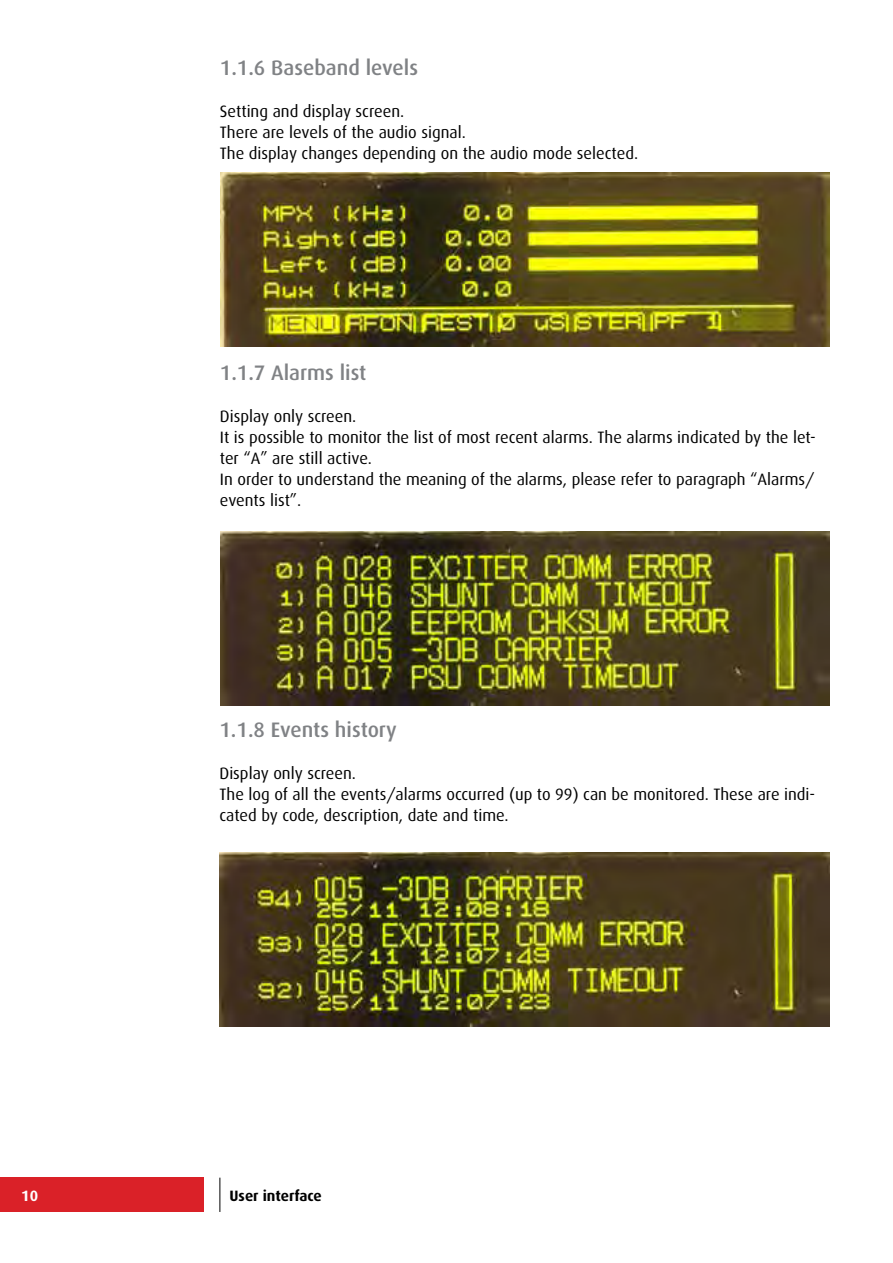
<style>
.page{position:relative;width:893px;height:1263px;background:#fff}
.page>*{position:absolute;margin:0;border:0;box-sizing:border-box;transform-origin:0 0}
.t1{font:500 21px "Dax";color:#808285}
.t2{font:16.5px/21px "Dax";color:#000}
.t3{font:700 15px "Dax";color:#000}
.t4{font:700 15px "Dax";color:#fff}
</style>
<div class="page">
<div style="left:0;top:1178px;width:203px;height:34px;background:#da2128"></div>
<hr style="left:220px;top:1178px;width:1px;height:34px;background:#000">
<img style="left:220px;top:852px;width:609px;height:174px">
<img style="left:221px;top:531px;width:609px;height:174px">
<img style="left:221px;top:172px;width:609px;height:174px">
<p class="t1" style="left:220px;top:56px;width:200px">1.1.6 Baseband levels</p>
<p class="t2" style="left:220px;top:101px;width:420px">Setting and display screen.<br>There are levels of the audio signal.<br>The display changes depending on the audio mode selected.</p>
<p class="t1" style="left:220px;top:360px;width:148px">1.1.7 Alarms list</p>
<p class="t2" style="left:220px;top:405px;width:597px">Display only screen.<br>It is possible to monitor the list of most recent alarms. The alarms indicated by the let&shy;ter “A” are still active.<br>In order to understand the meaning of the alarms, please refer to paragraph “Alarms/ events list”.</p>
<p class="t1" style="left:220px;top:717px;width:179px">1.1.8 Events history</p>
<p class="t2" style="left:220px;top:762px;width:597px">Display only screen.<br>The log of all the events/alarms occurred (up to 99) can be monitored. These are indi&shy;cated by code, description, date and time.</p>
<p class="t4" style="left:21px;top:1187px;width:18px">10</p>
<p class="t3" style="left:230px;top:1187px;width:94px">User interface</p>
</div>
